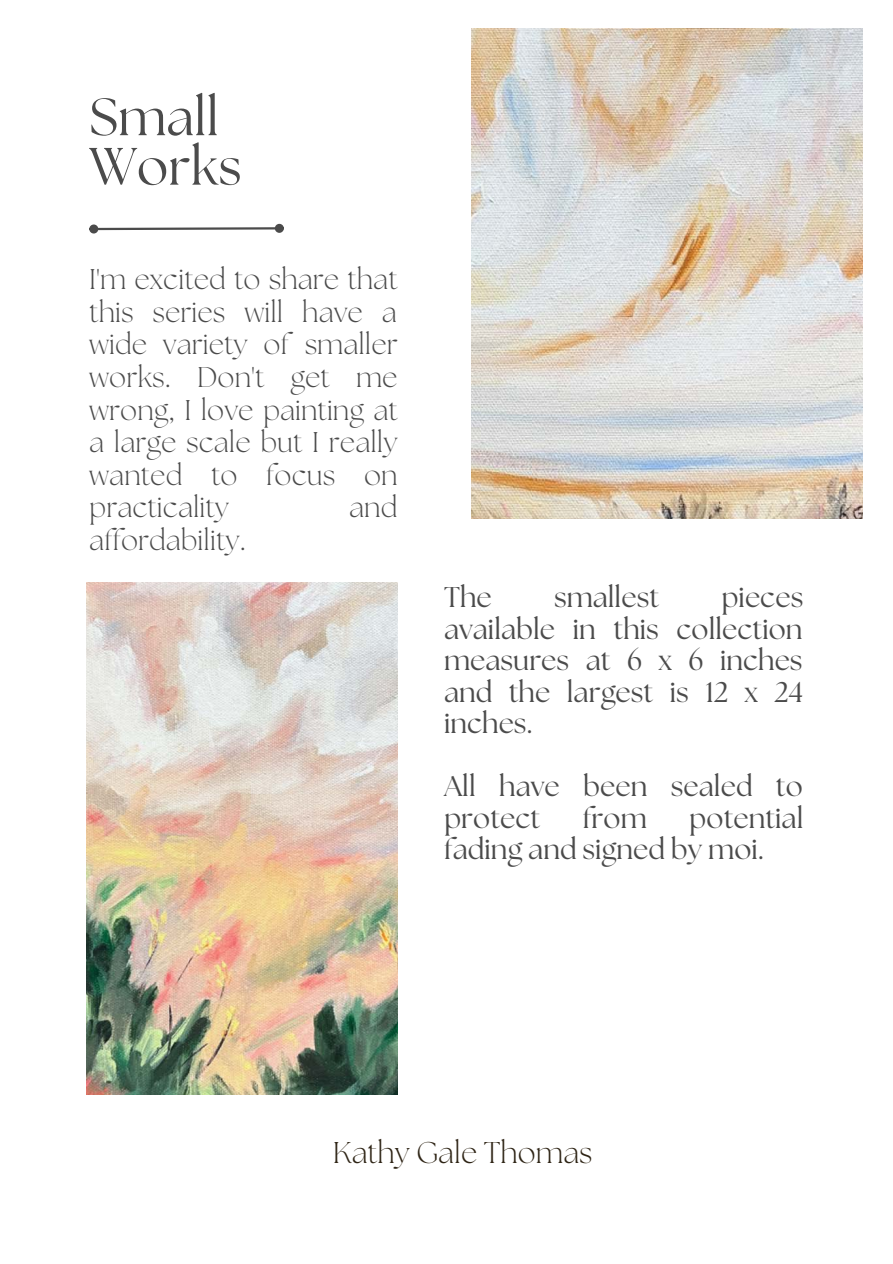
<style>
.page{position:relative;width:893px;height:1264px;background:#fff}
.page>*{position:absolute;margin:0;border:0;box-sizing:border-box;transform-origin:0 0}
.t1{font:52.5px/49.5px "The Seasons";color:#4b4b4b}
.t2{font:300 30px "The Seasons";color:#2e2415}
.t3{font:300 28.5px/32.5px "The Seasons";color:#4b4b4b;text-align:justify}
.t4{font:28.5px/31.5px "The Seasons";color:#4b4b4b}
</style>
<div class="page">
<img style="left:471px;top:28px;width:391px;height:490px">
<img style="left:87px;top:582px;width:310px;height:512px">
<svg style="left:98px;top:227px;width:177px;height:4px"></svg>
<div style="left:90px;top:226px;width:7px;height:6px;background:#4b4b4b;border-radius:50%"></div>
<div style="left:89px;top:224px;width:9px;height:9px;border:2px solid #4b4b4b;border-radius:50%"></div>
<div style="left:276px;top:225px;width:7px;height:7px;background:#4b4b4b;border-radius:50%"></div>
<div style="left:275px;top:224px;width:9px;height:9px;border:2px solid #4b4b4b;border-radius:50%"></div>
<p class="t1" style="left:89px;top:96px;width:154px">Small<br>Works</p>
<p class="t3" style="left:89px;top:265px;width:310px">I'm excited to share that this series will have a wide variety of smaller works. Don't get me wrong, I love painting at a large scale but I really wanted to focus on practicality</p>
<p class="t3" style="left:349px;top:493px;width:50px">and</p>
<p class="t3" style="left:89px;top:526px;width:158px">affordability.</p>
<p class="t4" style="left:444px;top:583px;width:49px">The</p>
<p class="t4" style="left:554px;top:583px;width:107px">smallest</p>
<p class="t4" style="left:444px;top:583px;width:361px;text-align:justify;text-indent:277px">pieces available in this collection measures at 6 x 6 inches and the largest is 12 x 24 inches.</p>
<p class="t4" style="left:444px;top:772px;width:360px">All have been sealed to protect</p>
<p class="t4" style="left:444px;top:804px;width:361px;text-indent:245px">potential fading and signed by moi.</p>
<p class="t4" style="left:583px;top:804px;width:65px">from</p>
<p class="t2" style="left:333px;top:1138px;width:261px">Kathy Gale Thomas</p>
</div>
